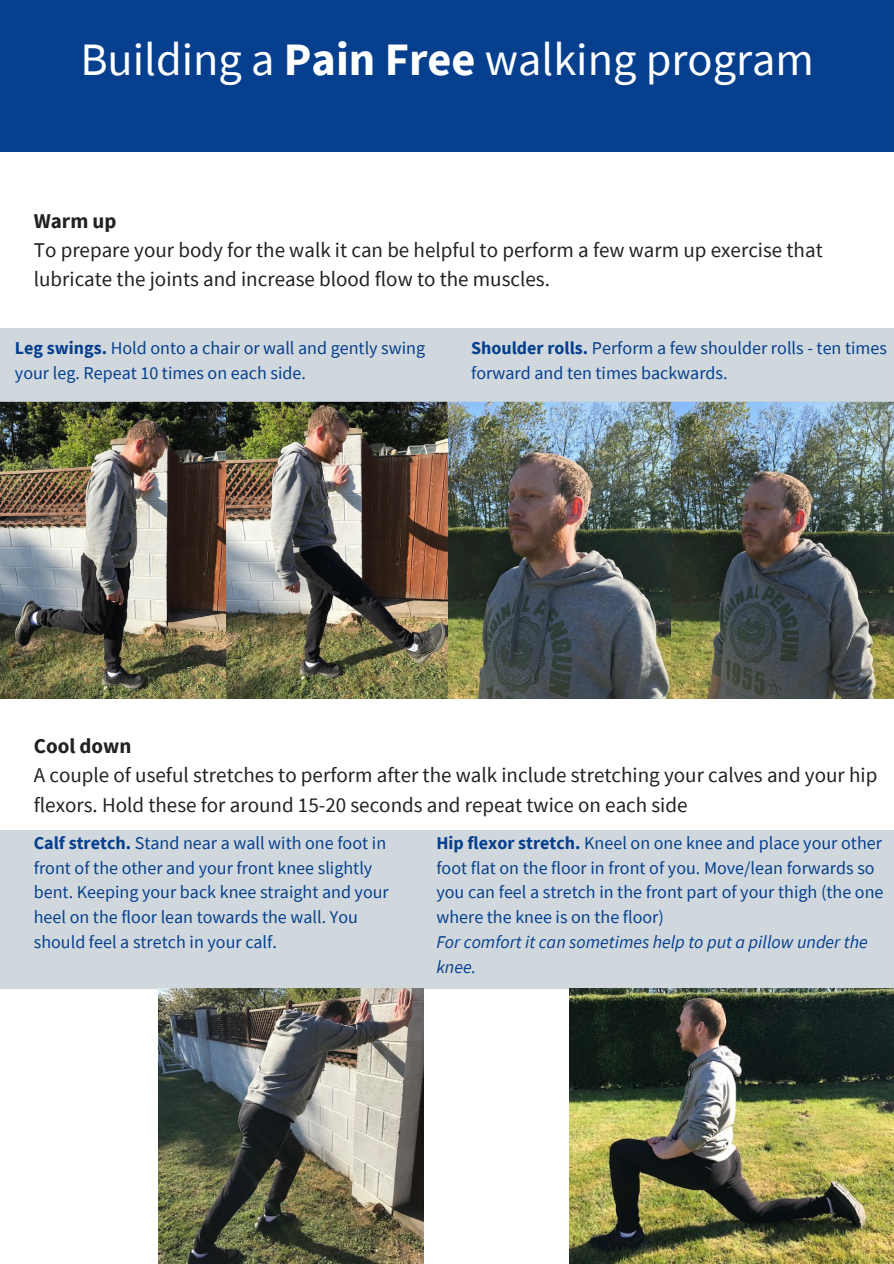
<style>
.page{position:relative;width:894px;height:1264px;background:#fff}
.page>*{position:absolute;margin:0;border:0;box-sizing:border-box;transform-origin:0 0}
.t1{font:46.35px "Source Sans Pro";color:#fff}
.t2{font:21px/29.2px "Source Sans Pro";color:#222}
.t3{font:700 21px "Source Sans Pro";color:#222}
.t4{font:18px/24.8px "Source Sans Pro";color:#053f8d}
.t5{font:italic 18px/24.8px "Source Sans Pro";color:#053f8d}
.s1{font-weight:700}
</style>
<div class="page">
<div style="left:0;top:0;width:893px;height:152px;background:#053f8d"></div>
<img style="left:0;top:402px;width:893px;height:296px">
<div style="left:0;top:328px;width:893px;height:74px;background:#d0d8de"></div>
<div style="left:0;top:829px;width:893px;height:159px;background:#d0d8de"></div>
<img style="left:569px;top:988px;width:324px;height:275px">
<img style="left:159px;top:988px;width:264px;height:275px">
<h1 class="t1" style="left:80px;top:29px;width:735px">Building a <span class="s1">Pain Free</span> walking program</h1>
<p class="t3" style="left:34px;top:207px;width:84px">Warm up</p>
<p class="t2" style="left:34px;top:235px;width:790px">To prepare your body for the walk it can be helpful to perform a few warm up exercise that lubricate the joints and increase blood flow to the muscles.</p>
<p class="t4" style="left:15px;top:335px;width:411px"><span class="s1">Leg swings.</span> Hold onto a chair or wall and gently swing your leg. Repeat 10 times on each side.</p>
<p class="t4" style="left:471px;top:335px;width:417px"><span class="s1">Shoulder rolls.</span> Perform a few shoulder rolls - ten times forward and ten times backwards.</p>
<p class="t3" style="left:34px;top:732px;width:99px">Cool down</p>
<p class="t2" style="left:34px;top:760px;width:844px">A couple of useful stretches to perform after the walk include stretching your calves and your hip flexors. Hold these for around 15-20 seconds and repeat twice on each side</p>
<p class="t4" style="left:34px;top:830px;width:356px"><span class="s1">Calf stretch.</span> Stand near a wall with one foot in front of the other and your front knee slightly bent. Keeping your back knee straight and your heel on the floor lean towards the wall. You should feel a stretch in your calf.</p>
<p class="t4" style="left:436px;top:830px;width:448px"><span class="s1">Hip flexor stretch.</span> Kneel on one knee and place your other foot flat on the floor in front of you. Move/lean forwards so you can feel a stretch in the front part of your thigh (the one where the knee is on the floor)</p>
<p class="t5" style="left:436px;top:929px;width:433px">For comfort it can sometimes help to put a pillow under the knee.</p>
</div>
